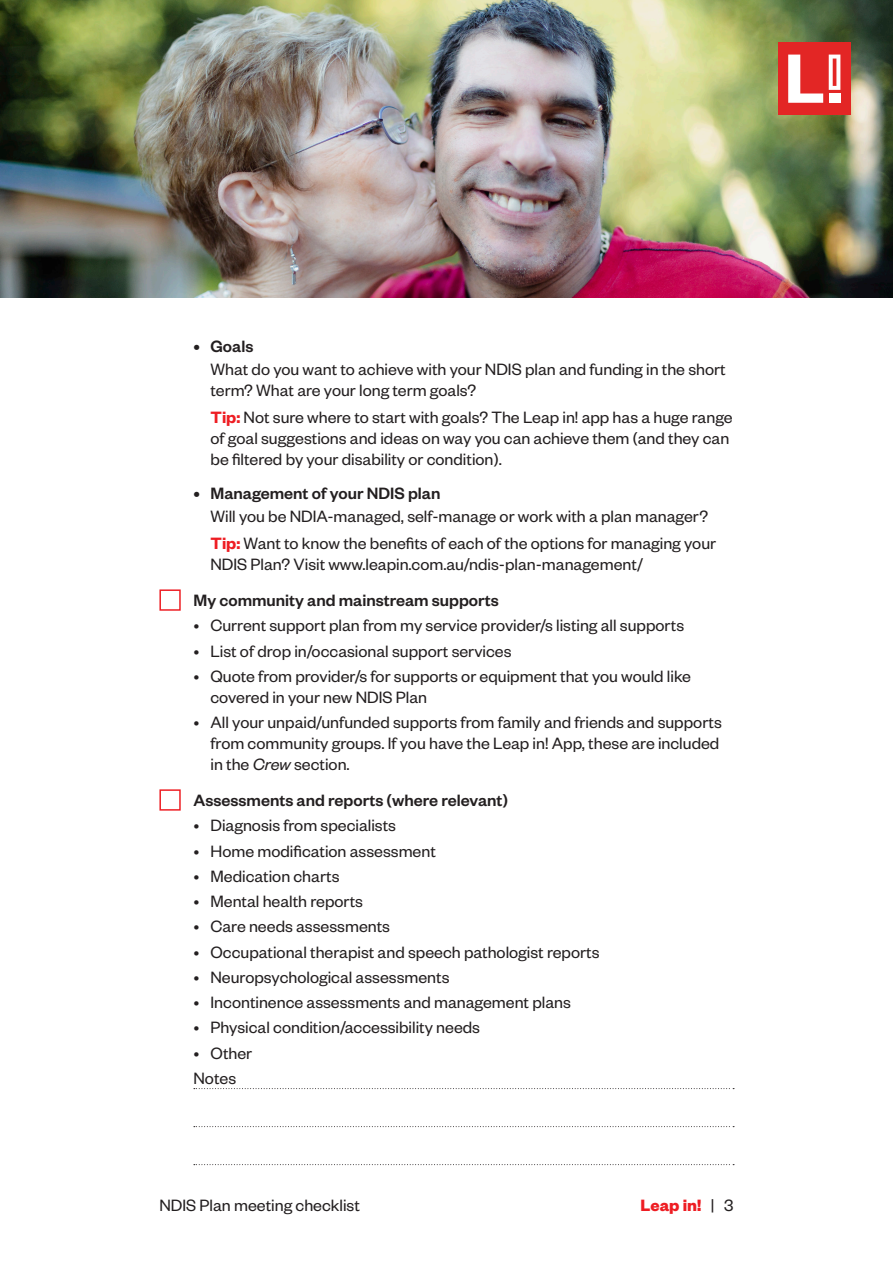
<style>
.page{position:relative;width:893px;height:1263px;background:#fff}
.page>*{position:absolute;margin:0;border:0;box-sizing:border-box;transform-origin:0 0}
.t1{font:18px/21px "Founders Grotesk";color:#231f20}
.t2{font:500 18px "Founders Grotesk";color:#231f20}
.t3{font:700 18px "Founders Grotesk";color:#ee1d23}
.s1{font-weight:600;color:#ee1d23}
.s2{font-style:italic}
.s3{font-weight:400;color:#231f20}
</style>
<div class="page">
<svg style="left:194px;top:1088px;width:540px;height:1px"></svg>
<svg style="left:194px;top:1126px;width:540px;height:1px"></svg>
<svg style="left:194px;top:1164px;width:540px;height:1px"></svg>
<div style="left:159px;top:589px;width:22px;height:22px;border:1px solid #ee1d23"></div>
<div style="left:159px;top:789px;width:22px;height:22px;border:1px solid #ee1d23"></div>
<img style="left:0;top:0;width:893px;height:298px">
<div style="left:778px;top:43px;width:72px;height:72px;background:#e32625"></div>
<div style="left:829px;top:93px;width:11px;height:10px;background:#fff"></div>
<svg style="left:829px;top:55px;width:11px;height:35px"></svg>
<svg style="left:788px;top:55px;width:35px;height:48px"></svg>
<p class="t2" style="left:193px;top:335px;width:61px">• Goals</p>
<p class="t1" style="left:210px;top:357px;width:517px">What do you want to achieve with your NDIS plan and funding in the short term? What are your long term goals?</p>
<p class="t1" style="left:210px;top:406px;width:524px"><span class="s1">Tip:</span> Not sure where to start with goals? The Leap in! app has a huge range of goal suggestions and ideas on way you can achieve them (and they can be filtered by your disability or condition).</p>
<p class="t2" style="left:193px;top:482px;width:248px">• Management of your NDIS plan</p>
<p class="t1" style="left:210px;top:505px;width:499px">Will you be NDIA-managed, self-manage or work with a plan manager?</p>
<p class="t1" style="left:210px;top:532px;width:507px"><span class="s1">Tip:</span> Want to know the benefits of each of the options for managing your<br>NDIS Plan? Visit www.leapin.com.au/ndis-plan-management/</p>
<p class="t2" style="left:193px;top:589px;width:307px">My community and mainstream supports</p>
<p class="t1" style="left:193px;top:614px;width:492px">• Current support plan from my service provider/s listing all supports</p>
<p class="t1" style="left:193px;top:640px;width:320px">• List of drop in/occasional support services</p>
<p class="t1" style="left:210px;top:665px;width:482px;text-indent:-17px">• Quote from provider/s for supports or equipment that you would like covered in your new NDIS Plan</p>
<p class="t1" style="left:210px;top:711px;width:513px;text-indent:-17px">• All your unpaid/unfunded supports from family and friends and supports from community groups. If you have the Leap in! App, these are included in the <span class="s2">Crew</span> section.</p>
<p class="t2" style="left:193px;top:789px;width:316px">Assessments and reports (where relevant)</p>
<p class="t1" style="left:193px;top:814px;width:204px">• Diagnosis from specialists</p>
<p class="t1" style="left:193px;top:839px;width:244px">• Home modification assessment</p>
<p class="t1" style="left:193px;top:865px;width:147px">• Medication charts</p>
<p class="t1" style="left:193px;top:890px;width:171px">• Mental health reports</p>
<p class="t1" style="left:193px;top:915px;width:198px">• Care needs assessments</p>
<p class="t1" style="left:193px;top:940px;width:408px">• Occupational therapist and speech pathologist reports</p>
<p class="t1" style="left:193px;top:966px;width:257px">• Neuropsychological assessments</p>
<p class="t1" style="left:193px;top:991px;width:379px">• Incontinence assessments and management plans</p>
<p class="t1" style="left:193px;top:1016px;width:288px">• Physical condition/accessibility needs</p>
<p class="t1" style="left:193px;top:1041px;width:60px">• Other</p>
<p class="t1" style="left:193px;top:1067px;width:44px">Notes</p>
<p class="t1" style="left:159px;top:1193px;width:202px">NDIS Plan meeting checklist</p>
<p class="t3" style="left:640px;top:1193px;width:95px">Leap in! <span class="s3">| 3</span></p>
</div>
